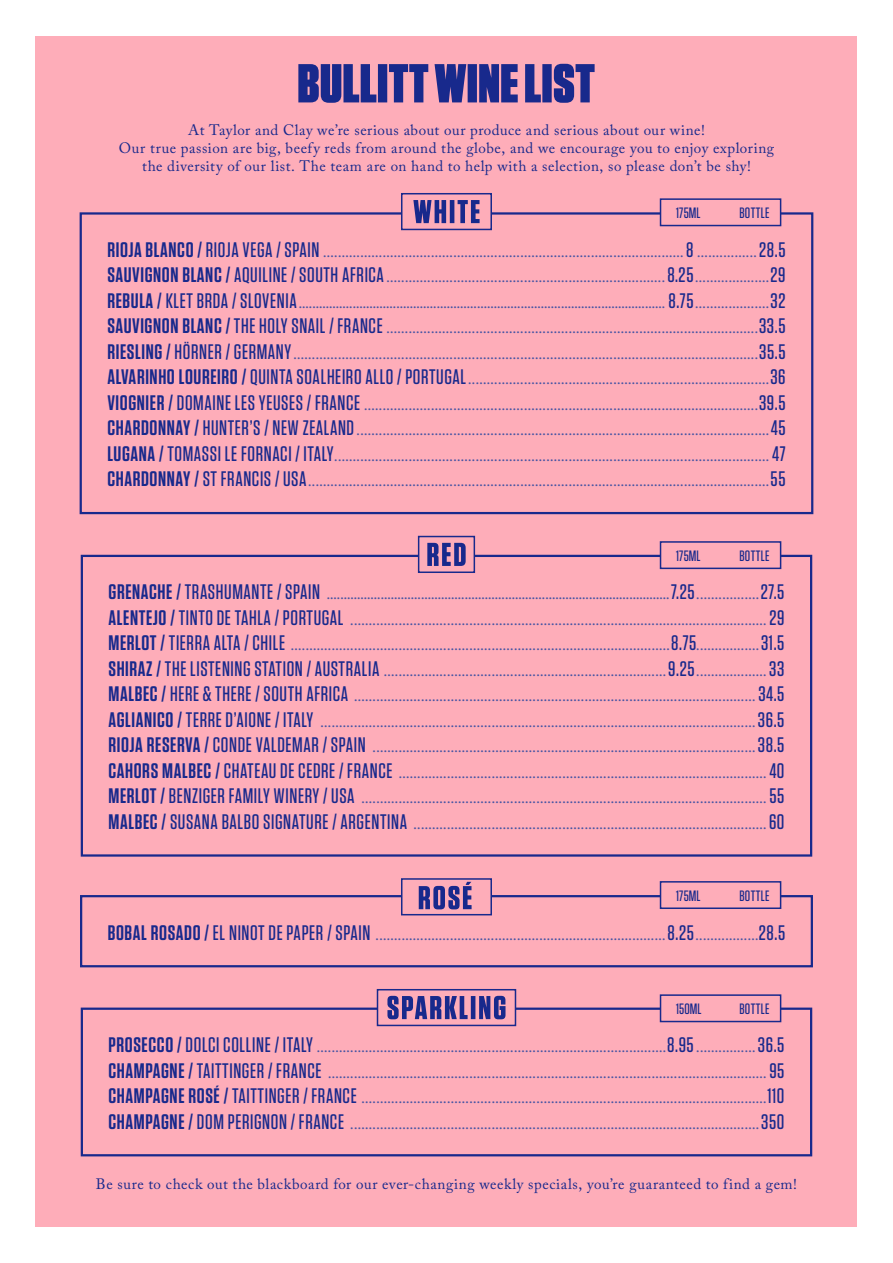
<style>
.page{position:relative;width:893px;height:1263px;background:#fff}
.page>*{position:absolute;margin:0;border:0;box-sizing:border-box;transform-origin:0 0}
.t1{font:15px/18px "Adobe Caslon Pro";letter-spacing:.035em;color:#18298c;text-align:center}
.t2{font:500 15px "Tungsten";letter-spacing:.015em;color:#18298c}
.t3{font:700 12px/25.5px "Adobe Caslon Pro";color:#4654a3;text-align:justify}
.s1{font-family:"Tungsten";font-weight:600;font-size:21px;color:#18298c}
.s2{font-family:"Tungsten";font-weight:500;font-size:21px;color:#18298c}
</style>
<div class="page">
<div style="left:36px;top:36px;width:821px;height:1191px;background:#feadb9"></div>
<div style="left:81px;top:555px;width:731px;height:302px;border:2px solid #18298c"></div>
<div style="left:660px;top:541px;width:121px;height:28px;background:#feadb9;border:2px solid #18298c"></div>
<div style="left:418px;top:536px;width:57px;height:37px;background:#feadb9;border:2px solid #18298c"></div>
<svg style="left:427px;top:543px;width:39px;height:23px"></svg>
<div style="left:80px;top:212px;width:733px;height:302px;border:2px solid #18298c"></div>
<div style="left:660px;top:198px;width:121px;height:28px;background:#feadb9;border:2px solid #18298c"></div>
<div style="left:401px;top:193px;width:91px;height:37px;background:#feadb9;border:2px solid #18298c"></div>
<svg style="left:413px;top:200px;width:67px;height:23px"></svg>
<div style="left:80px;top:895px;width:733px;height:72px;border:2px solid #18298c"></div>
<div style="left:401px;top:878px;width:91px;height:37px;background:#feadb9;border:2px solid #18298c"></div>
<svg style="left:419px;top:882px;width:53px;height:27px"></svg>
<div style="left:660px;top:881px;width:121px;height:28px;background:#feadb9;border:2px solid #18298c"></div>
<div style="left:81px;top:1007px;width:731px;height:149px;border:2px solid #18298c"></div>
<div style="left:660px;top:994px;width:121px;height:28px;background:#feadb9;border:2px solid #18298c"></div>
<div style="left:377px;top:989px;width:139px;height:37px;background:#feadb9;border:2px solid #18298c"></div>
<svg style="left:387px;top:996px;width:118px;height:23px"></svg>
<svg style="left:298px;top:64px;width:297px;height:39px"></svg>
<p class="t1" style="left:119px;top:121px;width:657px">At Taylor and Clay we’re serious about our produce and serious about our wine!<br>Our true passion are big, beefy reds from around the globe, and we encourage you to enjoy exploring the diversity of our list. The team are on hand to help with a selection, so please don’t be shy!</p>
<p class="t2" style="left:676px;top:205px;width:26px">175ML</p>
<p class="t2" style="left:740px;top:205px;width:31px">BOTTLE</p>
<p class="t3" style="left:107px;top:240px;width:680px"><span class="s1">RIOJA BLANCO /</span> <span class="s2">RIOJA VEGA / SPAIN</span> ................................................................................................. <span class="s2">8</span> ................ <span class="s2">28.5<br></span><span class="s1">SAUVIGNON BLANC /</span> <span class="s2">AQUILINE / SOUTH AFRICA</span> ........................................................................... <span class="s2">8.25</span>....................<span class="s2">29<br></span><span class="s1">REBULA /</span> <span class="s2">KLET BRDA / SLOVENIA</span> ............................................................................................................. <span class="s2">8.75</span>....................<span class="s2">32<br></span><span class="s1">SAUVIGNON BLANC /</span> <span class="s2">THE HOLY SNAIL / FRANCE</span> ....................................................................................................<span class="s2">33.5<br></span><span class="s1">RIESLING /</span> <span class="s2">HÖRNER / GERMANY</span>.............................................................................................................................<span class="s2">35.5<br></span><span class="s1">ALVARINHO LOUREIRO /</span> <span class="s2">QUINTA SOALHEIRO ALLO / PORTUGAL</span> .................................................................................<span class="s2">36<br></span><span class="s1">VIOGNIER /</span> <span class="s2">DOMAINE LES YEUSES / FRANCE</span> ..........................................................................................................<span class="s2">39.5<br></span><span class="s1">CHARDONNAY /</span> <span class="s2">HUNTER’S / NEW ZEALAND</span> ...............................................................................................................<span class="s2">45<br></span><span class="s1">LUGANA /</span> <span class="s2">TOMASSI LE FORNACI / ITALY</span>..................................................................................................................... <span class="s2">47<br></span><span class="s1">CHARDONNAY /</span> <span class="s2">ST FRANCIS / USA</span>............................................................................................................................<span class="s2">55</span></p>
<p class="t2" style="left:676px;top:548px;width:26px">175ML</p>
<p class="t2" style="left:740px;top:548px;width:31px">BOTTLE</p>
<p class="t3" style="left:108px;top:582px;width:677px"><span class="s1">GRENACHE /</span> <span class="s2">TRASHUMANTE / SPAIN</span> ......................................................................................................<span class="s2">7.25</span>.................<span class="s2">27.5<br></span><span class="s1">ALENTEJO /</span> <span class="s2">TINTO DE TAHLA / PORTUGAL</span> ................................................................................................................ <span class="s2">29<br></span><span class="s1">MERLOT /</span> <span class="s2">TIERRA ALTA / CHILE</span> ......................................................................................................<span class="s2">8.75</span>.................<span class="s2">31.5<br></span><span class="s1">SHIRAZ /</span> <span class="s2">THE LISTENING STATION / AUSTRALIA</span> ............................................................................<span class="s2">9.25</span>................... <span class="s2">33<br></span><span class="s1">MALBEC /</span> <span class="s2">HERE &amp; THERE / SOUTH AFRICA</span> ............................................................................................................ <span class="s2">34.5<br></span><span class="s1">AGLIANICO /</span> <span class="s2">TERRE D’AIONE / ITALY</span> ..................................................................................................................... <span class="s2">36.5<br></span><span class="s1">RIOJA RESERVA /</span> <span class="s2">CONDE VALDEMAR / SPAIN</span> ....................................................................................................... <span class="s2">38.5<br></span><span class="s1">CAHORS MALBEC /</span> <span class="s2">CHATEAU DE CEDRE / FRANCE</span> ................................................................................................... <span class="s2">40<br></span><span class="s1">MERLOT /</span> <span class="s2">BENZIGER FAMILY WINERY / USA</span> ............................................................................................................. <span class="s2">55<br></span><span class="s1">MALBEC /</span> <span class="s2">SUSANA BALBO SIGNATURE / ARGENTINA</span> ............................................................................................... <span class="s2">60</span></p>
<p class="t2" style="left:676px;top:888px;width:26px">175ML</p>
<p class="t2" style="left:740px;top:888px;width:31px">BOTTLE</p>
<p class="t3" style="left:108px;top:923px;width:679px"><span class="s1">BOBAL ROSADO /</span> <span class="s2">EL NINOT DE PAPER / SPAIN</span> ..............................................................................<span class="s2">8.25</span>.................<span class="s2">28.5</span></p>
<p class="t2" style="left:676px;top:1001px;width:27px">150ML</p>
<p class="t2" style="left:740px;top:1001px;width:31px">BOTTLE</p>
<p class="t3" style="left:108px;top:1035px;width:677px"><span class="s1">PROSECCO /</span> <span class="s2">DOLCI COLLINE / ITALY</span> ..............................................................................................<span class="s2">8.95</span> ................ <span class="s2">36.5<br></span><span class="s1">CHAMPAGNE /</span> <span class="s2">TAITTINGER / FRANCE</span> ...................................................................................................................... <span class="s2">95<br></span><span class="s1">CHAMPAGNE ROSÉ /</span> <span class="s2">TAITTINGER / FRANCE</span> .............................................................................................................<span class="s2">110<br></span><span class="s1">CHAMPAGNE /</span> <span class="s2">DOM PERIGNON / FRANCE</span> ..............................................................................................................<span class="s2">350</span></p>
<p class="t1" style="left:96px;top:1175px;width:703px">Be sure to check out the blackboard for our ever-changing weekly specials, you’re guaranteed to find a gem!</p>
</div>
